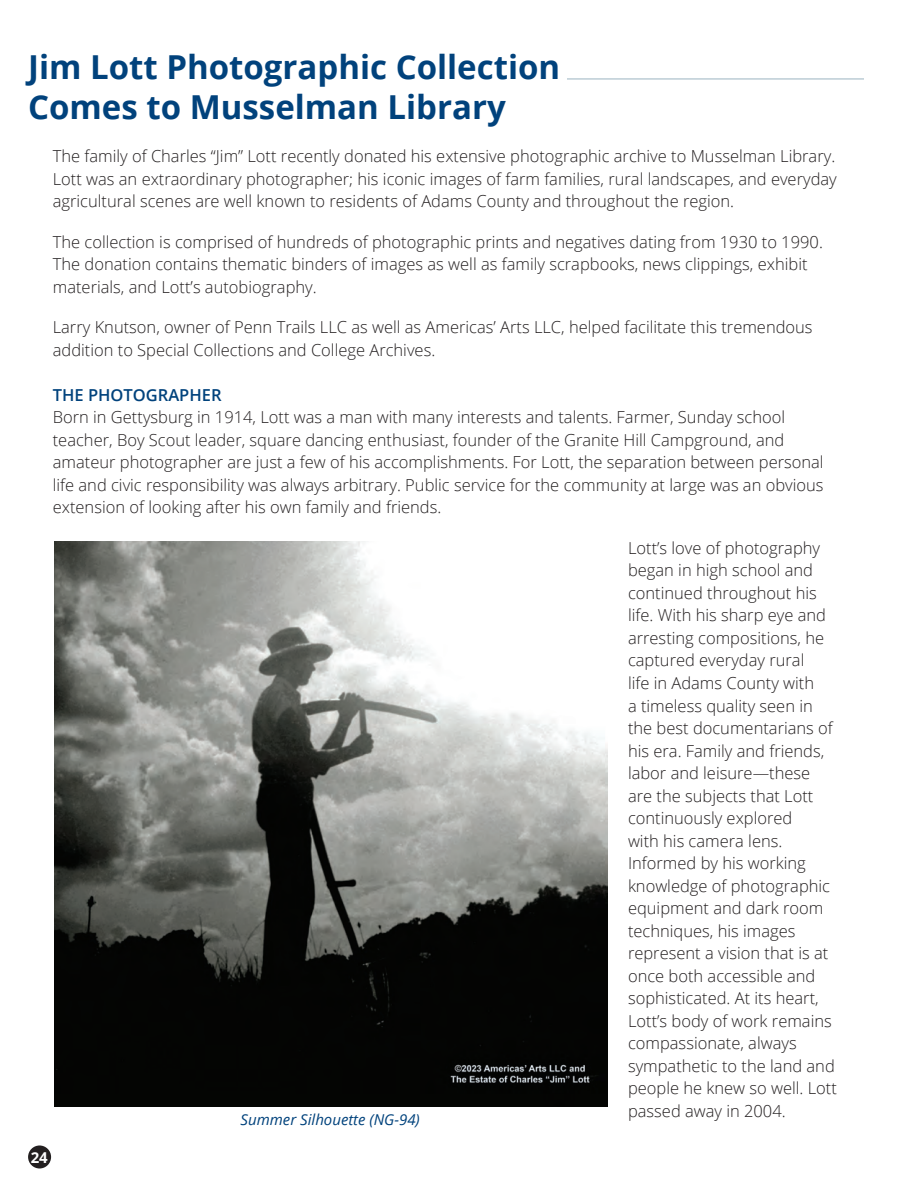
<style>
.page{position:relative;width:918px;height:1188px;background:#fff}
.page>*{position:absolute;margin:0;border:0;box-sizing:border-box;transform-origin:0 0}
.t1{font:700 33px/39.6px "Open Sans";color:#01427c}
.t2{font:300 16.5px/22.5px "Open Sans";color:#231f20}
.t3{font:600 16.5px "Open Sans";color:#01427c}
.t4{font:italic 15px "Open Sans";color:#01427c}
.t5{font:700 15px "Open Sans";color:#fff}
</style>
<div class="page">
<div style="left:28px;top:1145px;width:23px;height:23px;background:#231f20;border-radius:50%"></div>
<img style="left:54px;top:541px;width:554px;height:566px">
<hr style="left:567px;top:78px;width:297px;height:2px;background:#bcccd5">
<h1 class="t1" style="left:28px;top:47px;width:534px">Jim Lott Photographic Collection<br>Comes to Musselman Library</h1>
<p class="t2" style="left:53px;top:145px;width:786px;text-align:justify">The family of Charles “Jim” Lott recently donated his extensive photographic archive to Musselman Library.<br>Lott was an extraordinary photographer; his iconic images of farm families, rural landscapes, and everyday agricultural scenes are well known to residents of Adams County and throughout the region.</p>
<p class="t2" style="left:53px;top:230px;width:772px">The collection is comprised of hundreds of photographic prints and negatives dating from 1930 to 1990.<br>The donation contains thematic binders of images as well as family scrapbooks, news clippings, exhibit materials, and Lott’s autobiography.</p>
<p class="t2" style="left:53px;top:316px;width:761px">Larry Knutson, owner of Penn Trails LLC as well as Americas’ Arts LLC, helped facilitate this tremendous addition to Special Collections and College Archives.</p>
<p class="t3" style="left:53px;top:384px;width:170px">THE PHOTOGRAPHER</p>
<p class="t2" style="left:53px;top:406px;width:772px">Born in Gettysburg in 1914, Lott was a man with many interests and talents. Farmer, Sunday school teacher, Boy Scout leader, square dancing enthusiast, founder of the Granite Hill Campground, and amateur photographer are just a few of his accomplishments. For Lott, the separation between personal life and civic responsibility was always arbitrary. Public service for the community at large was an obvious extension of looking after his own family and friends.</p>
<p class="t2" style="left:628px;top:536px;width:211px">Lott’s love of photography began in high school and continued throughout his life. With his sharp eye and arresting compositions, he captured everyday rural<br>life in Adams County with<br>a timeless quality seen in the best documentarians of his era. Family and friends, labor and leisure—these are the subjects that Lott continuously explored<br>with his camera lens.<br>Informed by his working knowledge of photographic equipment and dark room techniques, his images represent a vision that is at once both accessible and sophisticated. At its heart,<br>Lott’s body of work remains compassionate, always sympathetic to the land and people he knew so well. Lott passed away in 2004.</p>
<p class="t4" style="left:241px;top:1110px;width:181px">Summer Silhouette (NG-94)</p>
<p class="t5" style="left:31px;top:1147px;width:19px">24</p>
</div>
